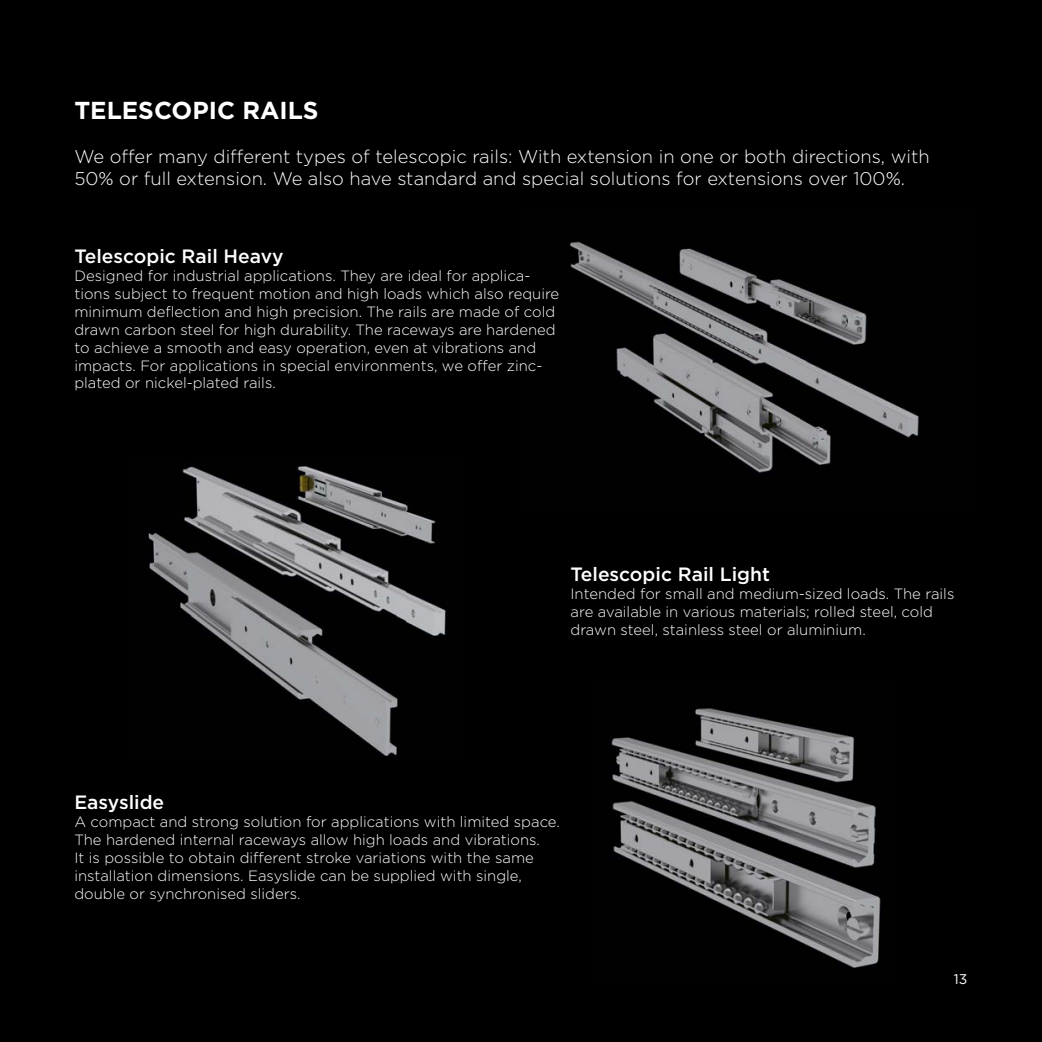
<style>
.page{position:relative;width:1042px;height:1042px;background:#000}
.page>*{position:absolute;margin:0;border:0;box-sizing:border-box;transform-origin:0 0}
.t1{font:700 24.5px "Gotham";color:#fff}
.t2{font:500 19.25px "Gotham";color:#fff}
.t3{font:300 18.38px/22.8px "Gotham";color:#fff}
.t4{font:300 14.88px/17.8px "Gotham";color:#fff}
.t5{font:14px "Gotham";color:#fff}
</style>
<div class="page">
<img style="left:569px;top:241px;width:350px;height:232px">
<img style="left:611px;top:708px;width:270px;height:260px">
<img style="left:148px;top:462px;width:298px;height:295px">
<h1 class="t1" style="left:74px;top:94px;width:246px">TELESCOPIC RAILS</h1>
<p class="t3" style="left:74px;top:144px;width:857px">We offer many different types of telescopic rails: With extension in one or both directions, with<br>50% or full extension. We also have standard and special solutions for extensions over 100%.</p>
<p class="t2" style="left:74px;top:244px;width:210px">Telescopic Rail Heavy</p>
<p class="t4" style="left:74px;top:267px;width:486px">Designed for industrial applications. They are ideal for applica&shy;tions subject to frequent motion and high loads which also require minimum deflection and high precision. The rails are made of cold drawn carbon steel for high durability. The raceways are hardened to achieve a smooth and easy operation, even at vibrations and impacts. For applications in special environments, we offer zinc&shy;plated or nickel-plated rails.</p>
<p class="t2" style="left:570px;top:562px;width:201px">Telescopic Rail Light</p>
<p class="t4" style="left:570px;top:584px;width:385px">Intended for small and medium-sized loads. The rails are available in various materials; rolled steel, cold drawn steel, stainless steel or aluminium.</p>
<p class="t2" style="left:74px;top:790px;width:91px">Easyslide</p>
<p class="t4" style="left:74px;top:812px;width:487px">A compact and strong solution for applications with limited space.<br>The hardened internal raceways allow high loads and vibrations.<br>It is possible to obtain different stroke variations with the same installation dimensions. Easyslide can be supplied with single, double or synchronised sliders.</p>
<p class="t5" style="left:954px;top:970px;width:15px">13</p>
</div>
